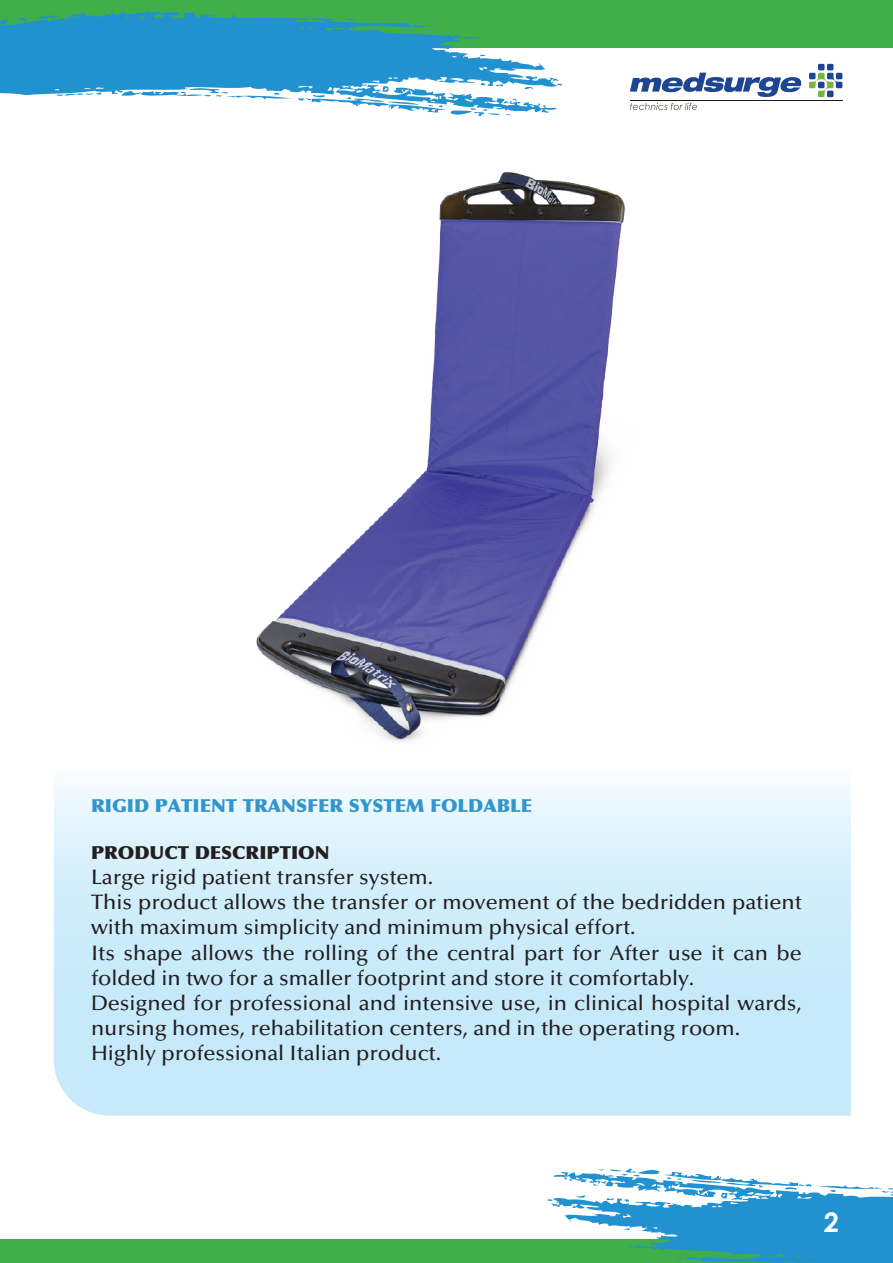
<style>
.page{position:relative;width:893px;height:1263px;background:#fff}
.page>*{position:absolute;margin:0;border:0;box-sizing:border-box;transform-origin:0 0}
.t1{font:700 27px "Century Gothic";color:#fff}
.t2{font:500 21px/25.2px "Optima LT Std";color:#231f20;scale:1.04 1}
.t3{font:900 18px "Optima LT Std";color:#3296cd;scale:1.04 1}
.t4{font:900 18px "Optima LT Std";color:#231f20;scale:1.04 1}
</style>
<div class="page">
<svg style="left:54px;top:785px;width:797px;height:331px;background:#d0edfa"></svg>
<div style="left:0;top:0;width:892px;height:48px;background:#40ae49"></div>
<div style="left:0;top:1239px;width:892px;height:24px;background:#40ae49"></div>
<svg style="left:809px;top:64px;width:33px;height:33px"></svg>
<svg style="left:630px;top:103px;width:67px;height:7px"></svg>
<svg style="left:630px;top:73px;width:171px;height:24px"></svg>
<svg style="left:0;top:11px;width:559px;height:102px;fill:#2291d0"></svg>
<svg style="left:211px;top:14px;width:7px;height:3px"></svg>
<svg style="left:410px;top:24px;width:23px;height:6px"></svg>
<svg style="left:480px;top:54px;width:6px;height:2px"></svg>
<svg style="left:121px;top:83px;width:395px;height:33px"></svg>
<svg style="left:548px;top:1168px;width:344px;height:95px"></svg>
<img style="left:256px;top:172px;width:370px;height:570px">
<p class="t3" style="left:91px;top:795px;width:426px">RIGID PATIENT TRANSFER SYSTEM FOLDABLE</p>
<p class="t4" style="left:91px;top:841px;width:231px">PRODUCT DESCRIPTION</p>
<p class="t2" style="left:91px;top:865px;width:685px">Large rigid patient transfer system.<br>This product allows the transfer or movement of the bedridden patient with maximum simplicity and minimum physical effort.<br>Its shape allows the rolling of the central part for After use it can be folded in two for a smaller footprint and store it comfortably.<br>Designed for professional and intensive use, in clinical hospital wards, nursing homes, rehabilitation centers, and in the operating room.<br>Highly professional Italian product.</p>
<p class="t1" style="left:824px;top:1202px;width:17px">2</p>
</div>
